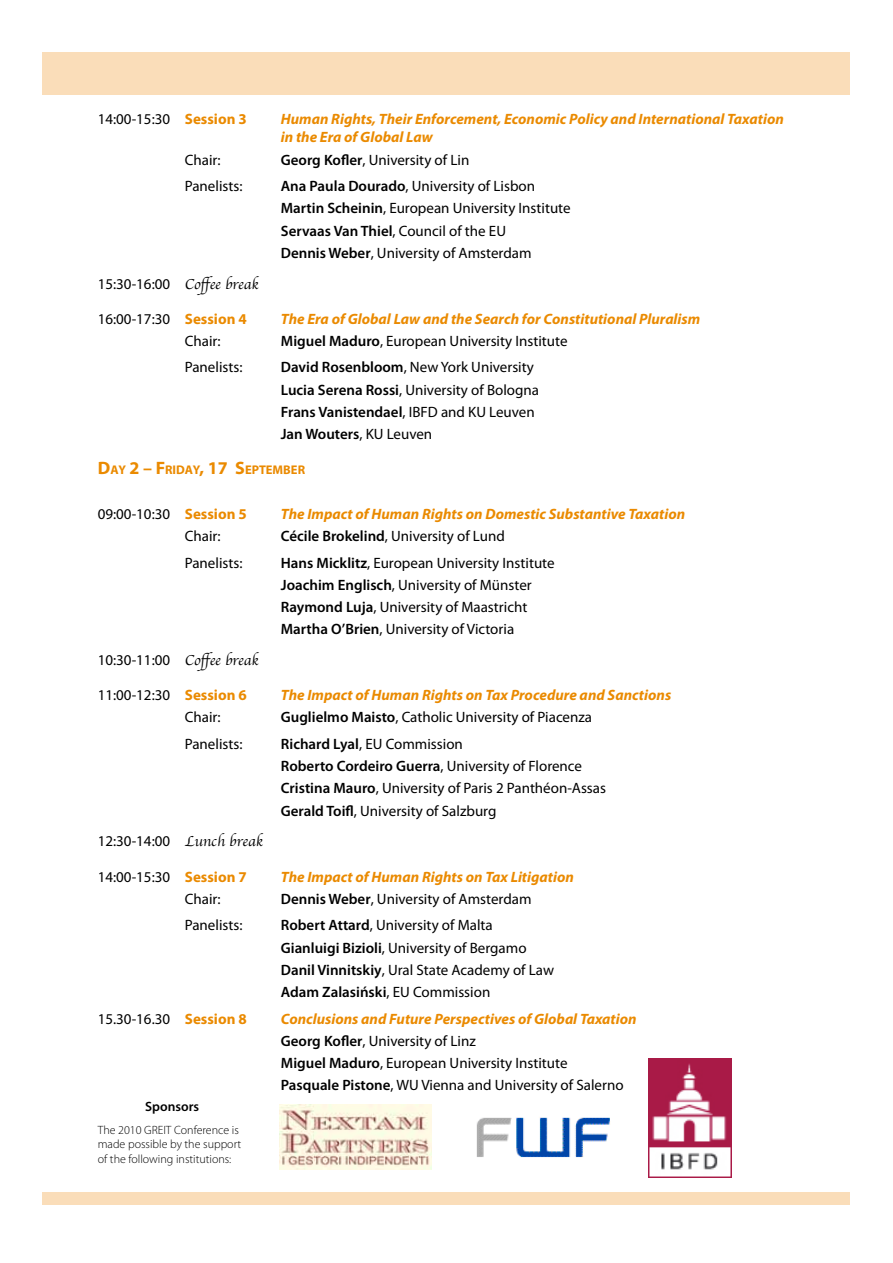
<style>
.page{position:relative;width:893px;height:1263px;background:#fff}
.page>*{position:absolute;margin:0;border:0;box-sizing:border-box;transform-origin:0 0}
.t1{font:15px/22.2px "Myriad Pro";color:#000}
.t2{font:italic 700 15px/18px "Myriad Pro";color:#ea8a00}
.t3{font:600 13.5px "Myriad Pro";color:#000}
.t4{font:700 12.6px "Myriad Pro";color:#ea8a00}
.t5{font:300 12px/14.4px "Myriad Pro";color:#000}
.s1{font-weight:700;color:#ea8a00}
.s2{font-weight:600}
.s3{font-family:"Apple Chancery"}
.s4{font-size:18px}
.s5{font-weight:700;font-style:italic;color:#ea8a00}
</style>
<div class="page">
<div style="left:43px;top:53px;width:807px;height:42px;background:#faddb9"></div>
<div style="left:43px;top:1192px;width:807px;height:13px;background:#faddb9"></div>
<img style="left:280px;top:1104px;width:151px;height:66px">
<img style="left:476px;top:1117px;width:134px;height:41px">
<img style="left:648px;top:1059px;width:83px;height:118px">
<p class="t1" style="left:98px;top:108px;width:151px">14:00-15:30 <span class="s1">Session 3</span></p>
<p class="t2" style="left:281px;top:110px;width:505px">Human Rights, Their Enforcement, Economic Policy and International Taxation in the Era of Global Law</p>
<p class="t1" style="left:185px;top:148px;width:37px">Chair:</p>
<p class="t1" style="left:281px;top:148px;width:190px"><span class="s2">Georg Kofler</span>, University of Lin</p>
<p class="t1" style="left:185px;top:175px;width:59px">Panelists:</p>
<p class="t1" style="left:281px;top:175px;width:291px"><span class="s2">Ana Paula Dourado</span>, University of Lisbon <span class="s2">Martin Scheinin</span>, European University Institute <span class="s2">Servaas Van Thiel</span>, Council of the EU<br><span class="s2">Dennis Weber</span>, University of Amsterdam</p>
<p class="t1" style="left:98px;top:272px;width:162px">15:30-16:00 <span class="s3">Coffee break</span></p>
<p class="t1" style="left:98px;top:307px;width:151px">16:00-17:30 <span class="s1">Session 4</span></p>
<p class="t2" style="left:281px;top:309px;width:421px">The Era of Global Law and the Search for Constitutional Pluralism</p>
<p class="t1" style="left:185px;top:329px;width:37px">Chair:</p>
<p class="t1" style="left:281px;top:329px;width:288px"><span class="s2">Miguel Maduro</span>, European University Institute</p>
<p class="t1" style="left:185px;top:356px;width:59px">Panelists:</p>
<p class="t1" style="left:281px;top:356px;width:260px"><span class="s2">David Rosenbloom</span>, New York University <span class="s2">Lucia Serena Rossi</span>, University of Bologna <span class="s2">Frans Vanistendael</span>, IBFD and KU Leuven <span class="s2">Jan Wouters</span>, KU Leuven</p>
<p class="t4" style="left:98px;top:462px;width:208px"><span class="s4">D</span>AY <span class="s4">2 – F</span>RIDAY<span class="s4">, 17 S</span>EPTEMBER</p>
<p class="t1" style="left:98px;top:503px;width:151px">09:00-10:30 <span class="s1">Session 5</span></p>
<p class="t2" style="left:281px;top:504px;width:406px">The Impact of Human Rights on Domestic Substantive Taxation</p>
<p class="t1" style="left:185px;top:525px;width:37px">Chair:</p>
<p class="t1" style="left:281px;top:525px;width:225px"><span class="s2">Cécile Brokelind</span>, University of Lund</p>
<p class="t1" style="left:185px;top:551px;width:59px">Panelists:</p>
<p class="t1" style="left:281px;top:551px;width:275px"><span class="s2">Hans Micklitz</span>, European University Institute <span class="s2">Joachim Englisch</span>, University of Münster <span class="s2">Raymond Luja</span>, University of Maastricht <span class="s2">Martha O’Brien</span>, University of Victoria</p>
<p class="t1" style="left:98px;top:649px;width:162px">10:30-11:00 <span class="s3">Coffee break</span></p>
<p class="t1" style="left:98px;top:684px;width:151px">11:00-12:30 <span class="s1">Session 6</span></p>
<p class="t2" style="left:281px;top:686px;width:392px">The Impact of Human Rights on Tax Procedure and Sanctions</p>
<p class="t1" style="left:185px;top:706px;width:37px">Chair:</p>
<p class="t1" style="left:281px;top:706px;width:313px"><span class="s2">Guglielmo Maisto</span>, Catholic University of Piacenza</p>
<p class="t1" style="left:185px;top:733px;width:59px">Panelists:</p>
<p class="t1" style="left:281px;top:733px;width:327px"><span class="s2">Richard Lyal</span>, EU Commission<br><span class="s2">Roberto Cordeiro Guerra</span>, University of Florence <span class="s2">Cristina Mauro</span>, University of Paris 2 Panthéon-Assas <span class="s2">Gerald Toifl</span>, University of Salzburg</p>
<p class="t1" style="left:98px;top:830px;width:166px">12:30-14:00 <span class="s3">Lunch break</span></p>
<p class="t1" style="left:98px;top:865px;width:151px">14:00-15:30 <span class="s1">Session 7</span></p>
<p class="t2" style="left:281px;top:867px;width:295px">The Impact of Human Rights on Tax Litigation</p>
<p class="t1" style="left:185px;top:887px;width:37px">Chair:</p>
<p class="t1" style="left:281px;top:887px;width:252px"><span class="s2">Dennis Weber</span>, University of Amsterdam</p>
<p class="t1" style="left:185px;top:914px;width:59px">Panelists:</p>
<p class="t1" style="left:281px;top:914px;width:275px"><span class="s2">Robert Attard</span>, University of Malta <span class="s2">Gianluigi Bizioli</span>, University of Bergamo <span class="s2">Danil Vinnitskiy</span>, Ural State Academy of Law <span class="s2">Adam Zalasiński</span>, EU Commission</p>
<p class="t1" style="left:98px;top:1007px;width:151px">15.30-16.30 <span class="s1">Session 8</span></p>
<p class="t1" style="left:281px;top:1007px;width:357px"><span class="s5">Conclusions and Future Perspectives of Global Taxation </span><span class="s2">Georg Kofler</span>, University of Linz<br><span class="s2">Miguel Maduro</span>, European University Institute<br><span class="s2">Pasquale Pistone</span>, WU Vienna and University of Salerno</p>
<p class="t3" style="left:145px;top:1098px;width:55px">Sponsors</p>
<p class="t5" style="left:98px;top:1122px;width:145px">The 2010 GREIT Conference is made possible by the support of the following institutions:</p>
</div>
